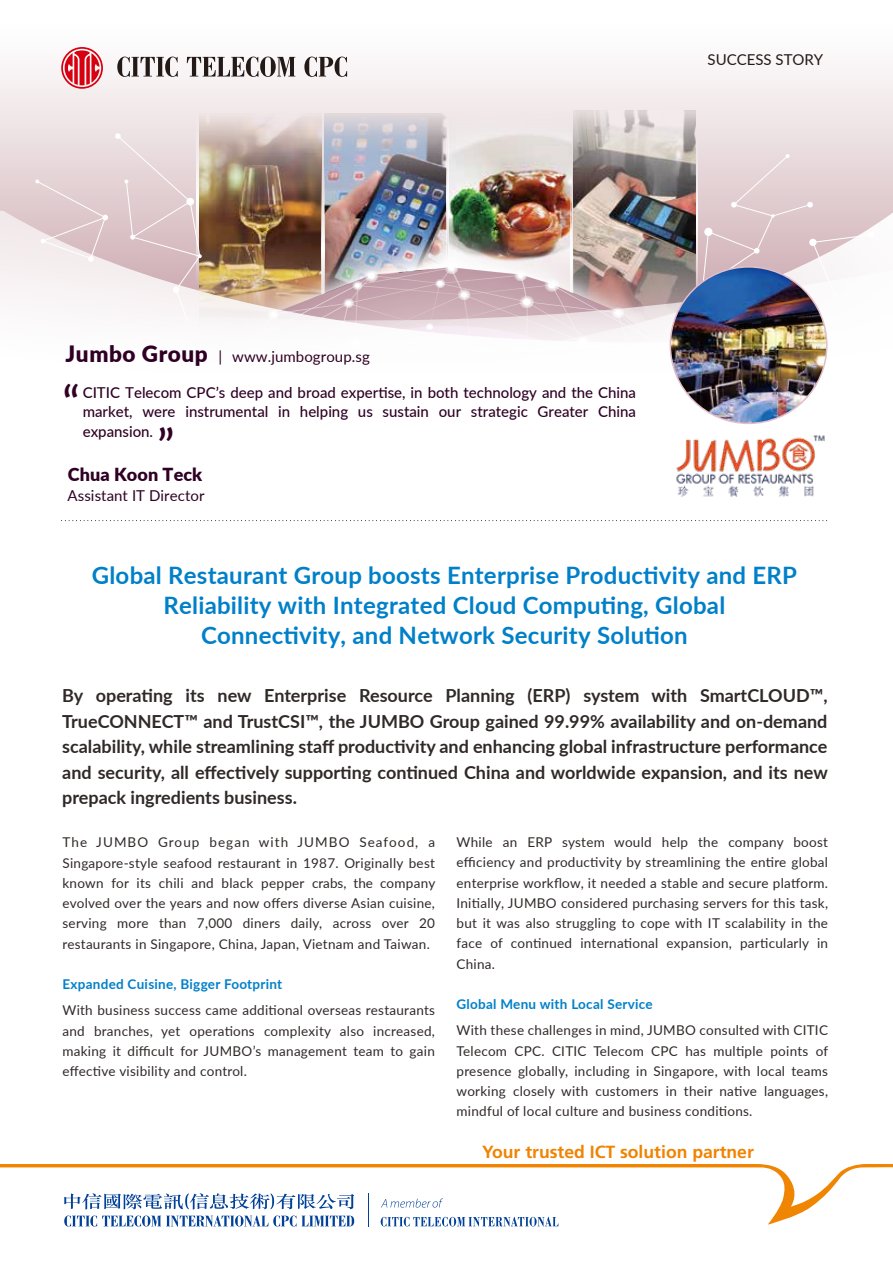
<style>
.page{position:relative;width:893px;height:1263px;background:#fff}
.page>*{position:absolute;margin:0;border:0;box-sizing:border-box;transform-origin:0 0}
.t1{font:500 47.25px "Lato";color:#2f0024}
.t2{font:700 24px/30px "Lato";letter-spacing:.01em;color:#0080c9;text-align:center}
.t3{font:700 18px/25.5px "Lato";color:#302928;text-align:justify}
.t4{font:900 18px "Lato";letter-spacing:.005em;color:#2f0024}
.t5{font:700 17.55px "Frutiger";color:#f08300}
.t6{font:500 15px/19.5px "Lato";color:#2f0024;text-align:justify}
.t7{font:15px "Lato";letter-spacing:.005em;color:#2f0024}
.t8{font:15px "Lato";color:#231916}
.t9{font:13.5px/20.2px "Lato";letter-spacing:.02em;color:#302928;text-align:justify}
.t10{font:700 13.5px "Lato";letter-spacing:.02em;color:#0080c9}
.s1{font-weight:900;font-size:22.5px}
</style>
<div class="page">
<svg style="left:0;top:56px;width:893px;height:155px"></svg>
<svg style="left:61px;top:47px;width:42px;height:42px"></svg>
<svg style="left:117px;top:57px;width:61px;height:20px"></svg>
<svg style="left:187px;top:57px;width:108px;height:20px"></svg>
<svg style="left:304px;top:57px;width:43px;height:20px"></svg>
<svg style="left:66px;top:1224px;width:704px;height:3px"></svg>
<svg style="left:0;top:1164px;width:893px;height:60px"></svg>
<svg style="left:381px;top:1217px;width:177px;height:9px"></svg>
<svg style="left:381px;top:1198px;width:62px;height:9px"></svg>
<svg style="left:64px;top:1193px;width:290px;height:16px"></svg>
<svg style="left:64px;top:1215px;width:232px;height:11px"></svg>
<svg style="left:302px;top:1216px;width:52px;height:10px"></svg>
<hr style="left:368px;top:1193px;width:1px;height:33px;background:#004098">
<div style="left:449px;top:114px;width:122px;height:19px;background:#efe7e9"></div>
<img style="left:573px;top:110px;width:122px;height:23px">
<img style="left:324px;top:114px;width:122px;height:19px">
<img style="left:199px;top:114px;width:123px;height:19px">
<hr style="left:197px;top:112px;width:2px;height:171px;background:#f1e8e9">
<svg style="left:446px;top:111px;width:3px;height:22px"></svg>
<img style="left:115px;top:133px;width:759px;height:274px">
<div style="left:35px;top:179px;width:73px;height:32px;background:#e1ced1"></div>
<svg style="left:0;top:211px;width:893px;height:59px;background:#d5c1c1"></svg>
<img style="left:220px;top:212px;width:673px;height:58px">
<svg style="left:0;top:270px;width:874px;height:121px"></svg>
<img style="left:670px;top:267px;width:157px;height:156px;border-radius:78px">
<svg style="left:61px;top:520px;width:766px;height:1px"></svg>
<img style="left:676px;top:435px;width:149px;height:62px">
<p class="t8" style="left:708px;top:48px;width:117px">SUCCESS STORY</p>
<p class="t7" style="left:66px;top:345px;width:306px"><span class="s1">Jumbo Group</span> | www.jumbogroup.sg</p>
<p class="t6" style="left:83px;top:382px;width:555px">CITIC Telecom CPC’s deep and broad expertise, in both technology and the China market, were instrumental in helping us sustain our strategic Greater China expansion.</p>
<h1 class="t1" style="left:62px;top:368px;width:19px">“</h1>
<h1 class="t1" style="left:157px;top:412px;width:19px">”</h1>
<h3 class="t4" style="left:68px;top:460px;width:136px">Chua Koon Teck</h3>
<p class="t7" style="left:68px;top:485px;width:138px">Assistant IT Director</p>
<h2 class="t2" style="left:92px;top:560px;width:707px">Global Restaurant Group boosts Enterprise Productivity and ERP<br>Reliability with Integrated Cloud Computing, Global<br>Connectivity, and Network Security Solution</h2>
<p class="t3" style="left:62px;top:682px;width:767px">By operating its new Enterprise Resource Planning (ERP) system with SmartCLOUD™, TrueCONNECT™ and TrustCSI™, the JUMBO Group gained 99.99% availability and on-demand scalability, while streamlining staff productivity and enhancing global infrastructure performance and security, all effectively supporting continued China and worldwide expansion, and its new prepack ingredients business.</p>
<p class="t9" style="left:62px;top:832px;width:374px">The JUMBO Group began with JUMBO Seafood, a Singapore-style seafood restaurant in 1987. Originally best known for its chili and black pepper crabs, the company evolved over the years and now offers diverse Asian cuisine, serving more than 7,000 diners daily, across over 20 restaurants in Singapore, China, Japan, Vietnam and Taiwan.</p>
<p class="t10" style="left:62px;top:974px;width:221px">Expanded Cuisine, Bigger Footprint</p>
<p class="t9" style="left:62px;top:1000px;width:374px">With business success came additional overseas restaurants and branches, yet operations complexity also increased, making it difficult for JUMBO’s management team to gain effective visibility and control.</p>
<p class="t9" style="left:457px;top:831px;width:373px">While an ERP system would help the company boost efficiency and productivity by streamlining the entire global enterprise workflow, it needed a stable and secure platform.<br>Initially, JUMBO considered purchasing servers for this task, but it was also struggling to cope with IT scalability in the face of continued international expansion, particularly in China.</p>
<p class="t10" style="left:457px;top:994px;width:198px">Global Menu with Local Service</p>
<p class="t9" style="left:457px;top:1020px;width:373px">With these challenges in mind, JUMBO consulted with CITIC Telecom CPC. CITIC Telecom CPC has multiple points of presence globally, including in Singapore, with local teams working closely with customers in their native languages, mindful of local culture and business conditions.</p>
<p class="t5" style="left:482px;top:1142px;width:273px">Your trusted ICT solution partner</p>
</div>
